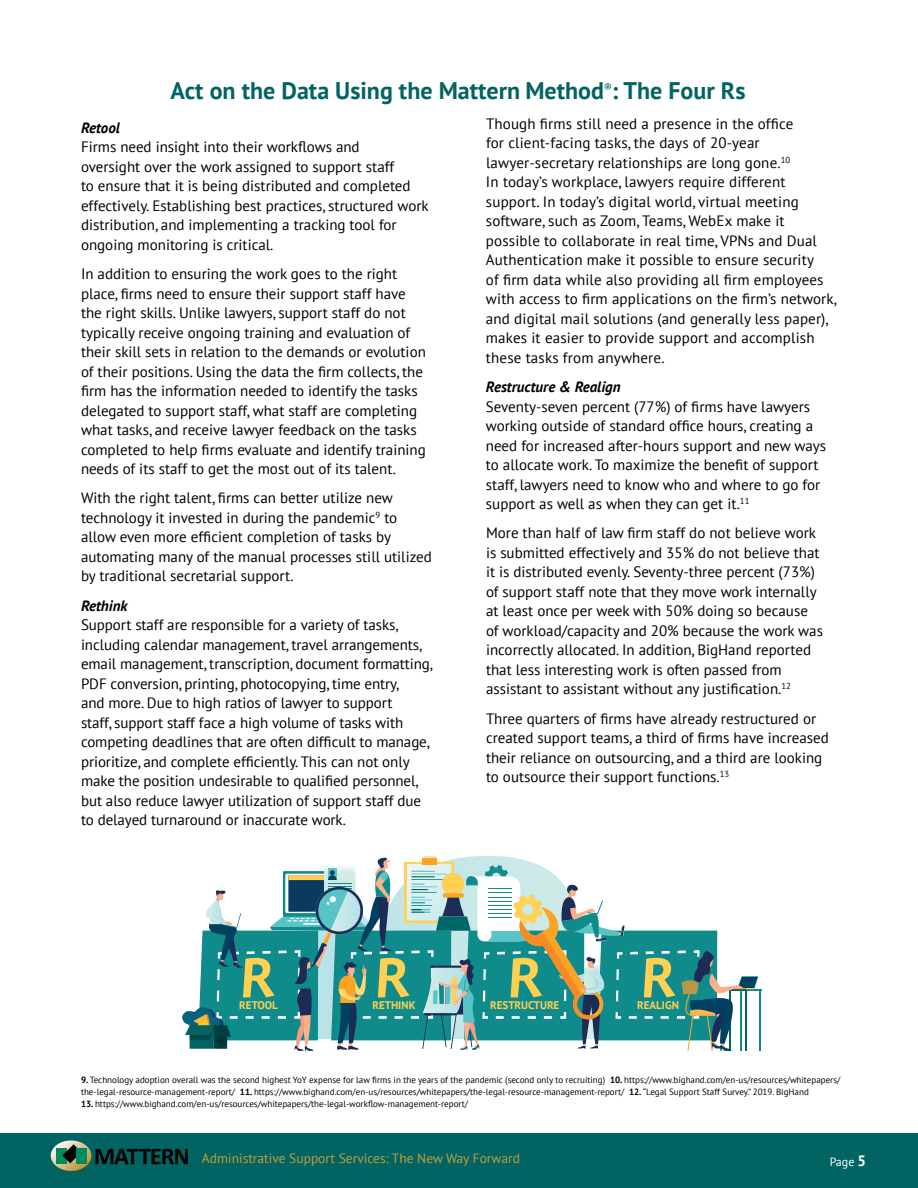
<style>
.page{position:relative;width:918px;height:1188px;background:#fff}
.page>*{position:absolute;margin:0;border:0;box-sizing:border-box;transform-origin:0 0}
.t1{font:700 24px "PT Sans";color:#026462}
.t2{font:15px/19.5px "PT Sans";color:#000}
.t3{font:italic 700 15px "PT Sans";color:#000}
.t4{font:13.5px "PT Sans";color:#bf9e3b}
.t5{font:12px "PT Sans";color:#fff}
.t6{font:700 10.95px "PT Sans";color:#ffd052}
.t7{font:9px/12px "PT Sans";color:#000}
.s1{font-family:"Minion Pro"}
.s2{font-weight:700}
.s3{font-weight:700;font-size:15px}
</style>
<div class="page">
<div style="left:0;top:1133px;width:918px;height:55px;background:#026462"></div>
<svg style="left:51px;top:1140px;width:137px;height:31px"></svg>
<div style="left:76px;top:1148px;width:10px;height:16px;background:#008b60"></div>
<svg style="left:182px;top:856px;width:580px;height:195px"></svg>
<h1 class="t1" style="left:170px;top:75px;width:577px">Act on the Data Using the Mattern Method<span class="s1">®</span>: The Four Rs</h1>
<p class="t3" style="left:81px;top:118px;width:40px">Retool</p>
<p class="t2" style="left:81px;top:137px;width:349px">Firms need insight into their workflows and<br>oversight over the work assigned to support staff<br>to ensure that it is being distributed and completed effectively. Establishing best practices, structured work distribution, and implementing a tracking tool for ongoing monitoring is critical.</p>
<p class="t2" style="left:81px;top:264px;width:346px">In addition to ensuring the work goes to the right place, firms need to ensure their support staff have the right skills. Unlike lawyers, support staff do not typically receive ongoing training and evaluation of their skill sets in relation to the demands or evolution of their positions. Using the data the firm collects, the firm has the information needed to identify the tasks delegated to support staff, what staff are completing what tasks, and receive lawyer feedback on the tasks completed to help firms evaluate and identify training needs of its staff to get the most out of its talent.</p>
<p class="t2" style="left:81px;top:488px;width:352px">With the right talent, firms can better utilize new technology it invested in during the pandemic<sup>9</sup> to allow even more efficient completion of tasks by automating many of the manual processes still utilized by traditional secretarial support.</p>
<p class="t3" style="left:81px;top:596px;width:48px">Rethink</p>
<p class="t2" style="left:81px;top:615px;width:353px">Support staff are responsible for a variety of tasks, including calendar management, travel arrangements, email management, transcription, document formatting, PDF conversion, printing, photocopying, time entry,<br>and more. Due to high ratios of lawyer to support<br>staff, support staff face a high volume of tasks with competing deadlines that are often difficult to manage, prioritize, and complete efficiently. This can not only make the position undesirable to qualified personnel, but also reduce lawyer utilization of support staff due to delayed turnaround or inaccurate work.</p>
<p class="t2" style="left:486px;top:114px;width:352px">Though firms still need a presence in the office<br>for client-facing tasks, the days of 20-year lawyer-secretary relationships are long gone.<sup>10<br></sup>In today’s workplace, lawyers require different support. In today’s digital world, virtual meeting software, such as Zoom, Teams, WebEx make it possible to collaborate in real time, VPNs and Dual Authentication make it possible to ensure security<br>of firm data while also providing all firm employees with access to firm applications on the firm’s network, and digital mail solutions (and generally less paper), makes it easier to provide support and accomplish these tasks from anywhere.</p>
<p class="t3" style="left:486px;top:377px;width:136px">Restructure &amp; Realign</p>
<p class="t2" style="left:486px;top:396px;width:342px">Seventy-seven percent (77%) of firms have lawyers working outside of standard office hours, creating a need for increased after-hours support and new ways to allocate work. To maximize the benefit of support staff, lawyers need to know who and where to go for support as well as when they can get it.<sup>11</sup></p>
<p class="t2" style="left:486px;top:523px;width:339px">More than half of law firm staff do not believe work is submitted effectively and 35% do not believe that it is distributed evenly. Seventy-three percent (73%) of support staff note that they move work internally at least once per week with 50% doing so because of workload/capacity and 20% because the work was incorrectly allocated. In addition, BigHand reported that less interesting work is often passed from assistant to assistant without any justification.<sup>12</sup></p>
<p class="t2" style="left:486px;top:708px;width:344px">Three quarters of firms have already restructured or created support teams, a third of firms have increased their reliance on outsourcing, and a third are looking to outsource their support functions.<sup>13</sup></p>
<p class="t6" style="left:239px;top:998px;width:40px">RETOOL</p>
<p class="t6" style="left:372px;top:998px;width:45px">RETHINK</p>
<p class="t6" style="left:490px;top:998px;width:71px">RESTRUCTURE</p>
<p class="t6" style="left:637px;top:998px;width:43px">REALIGN</p>
<p class="t7" style="left:81px;top:1074px;width:761px"><span class="s2">9.</span> Technology adoption overall was the second highest YoY expense for law firms in the years of the pandemic (second only to recruiting) <span class="s2">10.</span> https://www.bighand.com/en-us/resources/whitepapers/ the-legal-resource-management-report/ <span class="s2">11.</span> https://www.bighand.com/en-us/resources/whitepapers/the-legal-resource-management-report/ <span class="s2">12.</span> “Legal Support Staff Survey.” 2019. BigHand</p>
<p class="t7" style="left:81px;top:1098px;width:389px"><span class="s2">13.</span> https://www.bighand.com/en-us/resources/whitepapers/the-legal-workflow-management-report/</p>
<p class="t4" style="left:202px;top:1150px;width:320px">Administrative Support Services: The New Way Forward</p>
<p class="t5" style="left:830px;top:1154px;width:38px">Page <span class="s3">5</span></p>
</div>
